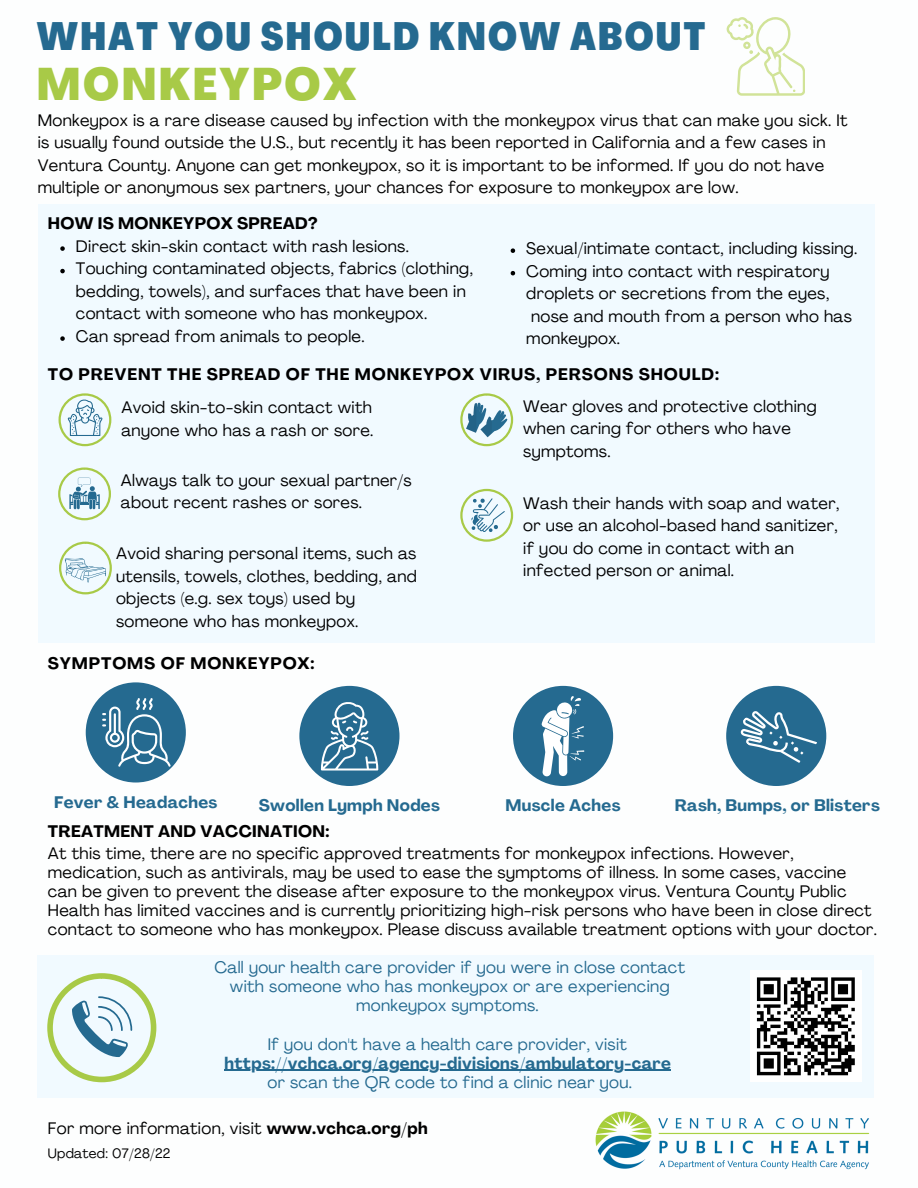
<style>
.page{position:relative;width:918px;height:1188px;background:#fff}
.page>*{position:absolute;margin:0;border:0;box-sizing:border-box;transform-origin:0 0}
.t1{font:800 condensed 45px "Agrandir";letter-spacing:.055em;color:#a8ca47}
.t2{font:800 39px "Agrandir Tight";letter-spacing:.055em;color:#256a90}
.t3{font:16.5px/22.5px "Agrandir";letter-spacing:.02em;color:#000}
.t4{font:16.5px/19.2px "Agrandir";letter-spacing:.02em;color:#256a90;text-align:center}
.t5{font:700 16.5px "Agrandir";letter-spacing:.02em;color:#256a90}
.t6{font:700 16.5px "Agrandir";letter-spacing:.055em;color:#000}
.t7{font:700 16.5px "Agrandir";letter-spacing:.02em;color:#000}
.t8{font:13.5px "Agrandir";letter-spacing:.02em;color:#000}
.s1{font-weight:700}
</style>
<div class="page">
<div style="left:38px;top:204px;width:837px;height:439px;background:#f1faff"></div>
<svg style="left:58px;top:467px;width:53px;height:53px"></svg>
<svg style="left:460px;top:489px;width:53px;height:53px"></svg>
<svg style="left:59px;top:393px;width:52px;height:53px"></svg>
<svg style="left:59px;top:542px;width:53px;height:52px"></svg>
<svg style="left:460px;top:393px;width:53px;height:53px"></svg>
<div style="left:37px;top:955px;width:837px;height:143px;background:#f1faff"></div>
<img style="left:595px;top:1111px;width:275px;height:59px">
<svg style="left:47px;top:973px;width:109px;height:109px"></svg>
<div style="left:86px;top:682px;width:100px;height:101px;background:#256a90;border-radius:50%"></div>
<div style="left:299px;top:686px;width:100px;height:100px;background:#256a90;border-radius:50%"></div>
<div style="left:513px;top:686px;width:100px;height:100px;background:#256a90;border-radius:50%"></div>
<div style="left:726px;top:686px;width:100px;height:100px;background:#256a90;border-radius:50%"></div>
<svg style="left:321px;top:702px;width:57px;height:69px"></svg>
<svg style="left:102px;top:698px;width:69px;height:69px"></svg>
<svg style="left:542px;top:696px;width:42px;height:80px"></svg>
<svg style="left:733px;top:696px;width:85px;height:83px"></svg>
<div style="left:750px;top:971px;width:112px;height:111px;background:#fff"></div>
<svg style="left:756px;top:977px;width:99px;height:99px"></svg>
<svg style="left:511px;top:248px;width:4px;height:5px"></svg>
<svg style="left:511px;top:271px;width:4px;height:4px"></svg>
<svg style="left:60px;top:246px;width:5px;height:5px"></svg>
<svg style="left:60px;top:269px;width:5px;height:4px"></svg>
<svg style="left:60px;top:336px;width:5px;height:5px"></svg>
<hr style="left:225px;top:1070px;width:446px;height:1px;background:#256a90">
<svg style="left:727px;top:17px;width:78px;height:79px"></svg>
<h2 class="t2" style="left:37px;top:20px;width:670px">WHAT YOU SHOULD KNOW ABOUT</h2>
<h1 class="t1" style="left:37px;top:66px;width:321px">MONKEYPOX</h1>
<p class="t3" style="left:38px;top:110px;width:811px">Monkeypox is a rare disease caused by infection with the monkeypox virus that can make you sick. It is usually found outside the U.S., but recently it has been reported in California and a few cases in Ventura County. Anyone can get monkeypox, so it is important to be informed. If you do not have multiple or anonymous sex partners, your chances for exposure to monkeypox are low.</p>
<p class="t7" style="left:48px;top:217px;width:271px">HOW IS MONKEYPOX SPREAD?</p>
<p class="t3" style="left:76px;top:237px;width:399px">Direct skin-skin contact with rash lesions.<br>Touching contaminated objects, fabrics (clothing, bedding, towels), and surfaces that have been in contact with someone who has monkeypox.<br>Can spread from animals to people.</p>
<p class="t3" style="left:526px;top:239px;width:333px">Sexual/intimate contact, including kissing.<br>Coming into contact with respiratory droplets or secretions from the eyes, nose and mouth from a person who has monkeypox.</p>
<p class="t6" style="left:48px;top:368px;width:673px">TO PREVENT THE SPREAD OF THE MONKEYPOX VIRUS, PERSONS SHOULD:</p>
<p class="t3" style="left:121px;top:398px;width:253px">Avoid skin-to-skin contact with anyone who has a rash or sore.</p>
<p class="t3" style="left:121px;top:470px;width:292px">Always talk to your sexual partner/s about recent rashes or sores.</p>
<p class="t3" style="left:116px;top:544px;width:302px">Avoid sharing personal items, such as utensils, towels, clothes, bedding, and objects (e.g. sex toys) used by someone who has monkeypox.</p>
<p class="t6" style="left:48px;top:657px;width:268px">SYMPTOMS OF MONKEYPOX:</p>
<p class="t3" style="left:523px;top:396px;width:295px">Wear gloves and protective clothing when caring for others who have symptoms.</p>
<p class="t3" style="left:523px;top:493px;width:318px">Wash their hands with soap and water, or use an alcohol-based hand sanitizer, if you do come in contact with an infected person or animal.</p>
<p class="t5" style="left:54px;top:795px;width:165px">Fever &amp; Headaches</p>
<p class="t5" style="left:259px;top:799px;width:183px">Swollen Lymph Nodes</p>
<p class="t5" style="left:506px;top:799px;width:117px">Muscle Aches</p>
<p class="t5" style="left:675px;top:799px;width:207px">Rash, Bumps, or Blisters</p>
<p class="t7" style="left:48px;top:825px;width:283px">TREATMENT AND VACCINATION:</p>
<p class="t3" style="left:48px;top:845px;width:831px;line-height:19.2px">At this time, there are no specific approved treatments for monkeypox infections. However, medication, such as antivirals, may be used to ease the symptoms of illness. In some cases, vaccine can be given to prevent the disease after exposure to the monkeypox virus. Ventura County Public Health has limited vaccines and is currently prioritizing high-risk persons who have been in close direct contact to someone who has monkeypox. Please discuss available treatment options with your doctor.</p>
<p class="t4" style="left:214px;top:959px;width:472px">Call your health care provider if you were in close contact with someone who has monkeypox or are experiencing monkeypox symptoms.</p>
<p class="t4" style="left:268px;top:1036px;width:361px">If you don't have a health care provider, visit</p>
<p class="t5" style="left:225px;top:1056px;width:448px">https://vchca.org/agency-divisions/ambulatory-care</p>
<p class="t4" style="left:268px;top:1074px;width:366px">or scan the QR code to find a clinic near you.</p>
<p class="t3" style="left:48px;top:1119px;width:381px">For more information, visit <span class="s1">www.vchca.org/ph</span></p>
<p class="t8" style="left:48px;top:1148px;width:124px">Updated: 07/28/22</p>
</div>
